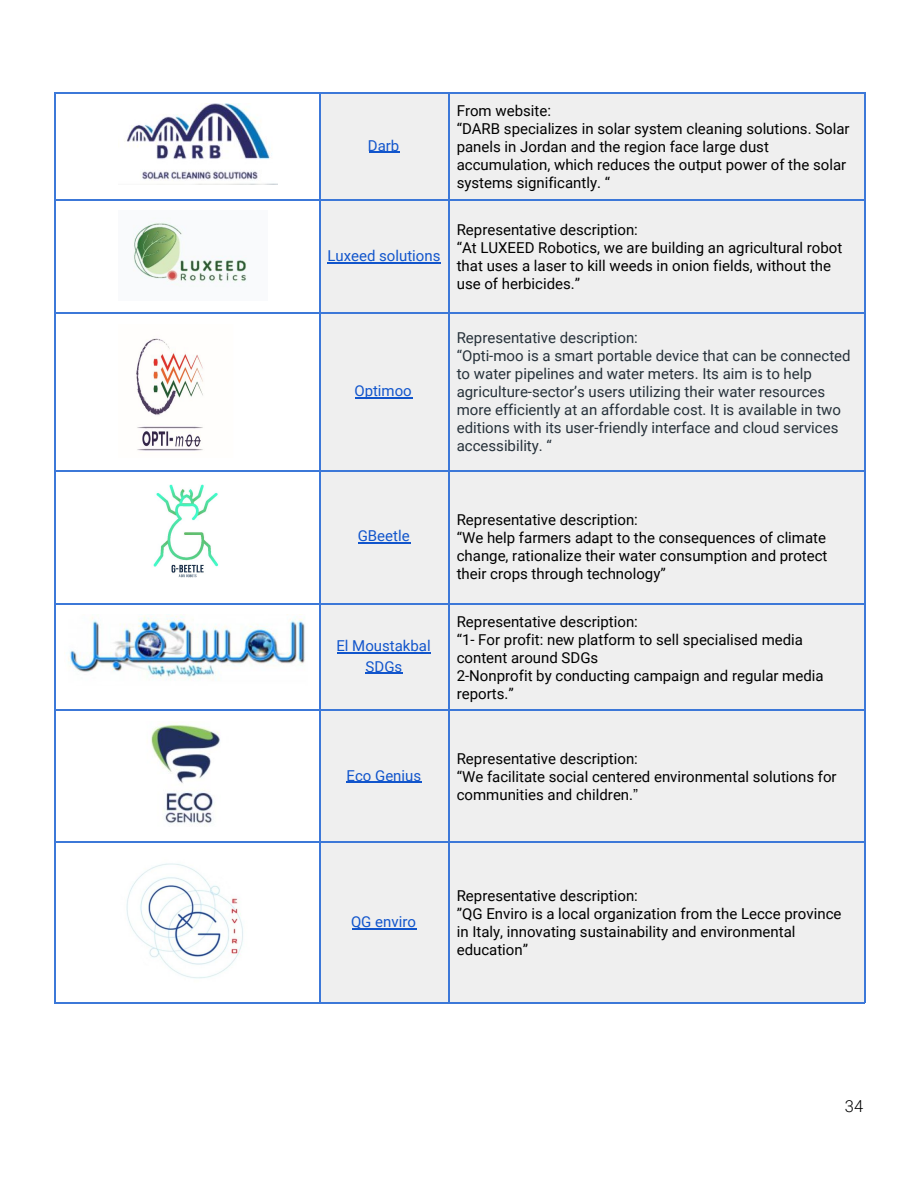
<style>
.page{position:relative;width:918px;height:1188px;background:#fff}
.page>*{position:absolute;margin:0;border:0;box-sizing:border-box;transform-origin:0 0}
.t1{font:300 16.5px "Roboto";color:#000}
.t2{font:15px/18px "Roboto";color:#000}
.t3{font:15px/18px "Roboto";color:#26313a}
.t4{font:15px/20.2px "Roboto";color:#15c;text-align:center}
.s1{font-family:"Arial"}
</style>
<div class="page">
<div style="left:320px;top:92px;width:129px;height:107px;background:#efefef"></div>
<div style="left:449px;top:92px;width:415px;height:107px;background:#efefef"></div>
<div style="left:320px;top:199px;width:129px;height:114px;background:#efefef"></div>
<div style="left:449px;top:199px;width:415px;height:114px;background:#efefef"></div>
<div style="left:320px;top:313px;width:129px;height:157px;background:#efefef"></div>
<div style="left:449px;top:313px;width:415px;height:157px;background:#efefef"></div>
<div style="left:320px;top:470px;width:129px;height:133px;background:#efefef"></div>
<div style="left:449px;top:470px;width:415px;height:133px;background:#efefef"></div>
<div style="left:320px;top:603px;width:129px;height:107px;background:#efefef"></div>
<div style="left:449px;top:603px;width:415px;height:107px;background:#efefef"></div>
<div style="left:320px;top:710px;width:129px;height:132px;background:#efefef"></div>
<div style="left:449px;top:710px;width:415px;height:132px;background:#efefef"></div>
<div style="left:320px;top:842px;width:129px;height:160px;background:#efefef"></div>
<div style="left:449px;top:842px;width:415px;height:160px;background:#efefef"></div>
<hr style="left:449px;top:1002px;width:416px;height:2px;background:#3c78d8">
<hr style="left:864px;top:842px;width:1px;height:162px;background:#3c78d8">
<hr style="left:320px;top:1002px;width:130px;height:2px;background:#3c78d8">
<hr style="left:449px;top:842px;width:1px;height:162px;background:#3c78d8">
<hr style="left:54px;top:1002px;width:267px;height:2px;background:#3c78d8">
<hr style="left:54px;top:842px;width:1px;height:162px;background:#3c78d8">
<hr style="left:320px;top:842px;width:1px;height:162px;background:#3c78d8">
<hr style="left:449px;top:842px;width:416px;height:1px;background:#3c78d8">
<hr style="left:864px;top:710px;width:1px;height:133px;background:#3c78d8">
<hr style="left:320px;top:842px;width:130px;height:1px;background:#3c78d8">
<hr style="left:449px;top:710px;width:1px;height:133px;background:#3c78d8">
<hr style="left:54px;top:842px;width:267px;height:1px;background:#3c78d8">
<hr style="left:54px;top:710px;width:1px;height:133px;background:#3c78d8">
<hr style="left:320px;top:710px;width:1px;height:133px;background:#3c78d8">
<hr style="left:449px;top:710px;width:416px;height:1px;background:#3c78d8">
<hr style="left:864px;top:603px;width:1px;height:108px;background:#3c78d8">
<hr style="left:320px;top:710px;width:130px;height:1px;background:#3c78d8">
<hr style="left:449px;top:603px;width:1px;height:108px;background:#3c78d8">
<hr style="left:54px;top:710px;width:267px;height:1px;background:#3c78d8">
<hr style="left:54px;top:603px;width:1px;height:108px;background:#3c78d8">
<hr style="left:320px;top:603px;width:1px;height:108px;background:#3c78d8">
<hr style="left:449px;top:603px;width:416px;height:1px;background:#3c78d8">
<hr style="left:864px;top:470px;width:1px;height:134px;background:#3c78d8">
<hr style="left:320px;top:603px;width:130px;height:1px;background:#3c78d8">
<hr style="left:449px;top:470px;width:1px;height:134px;background:#3c78d8">
<hr style="left:54px;top:603px;width:267px;height:1px;background:#3c78d8">
<hr style="left:54px;top:470px;width:1px;height:134px;background:#3c78d8">
<hr style="left:320px;top:470px;width:1px;height:134px;background:#3c78d8">
<hr style="left:449px;top:470px;width:416px;height:1px;background:#3c78d8">
<hr style="left:864px;top:313px;width:1px;height:158px;background:#3c78d8">
<hr style="left:320px;top:470px;width:130px;height:1px;background:#3c78d8">
<hr style="left:449px;top:313px;width:1px;height:158px;background:#3c78d8">
<hr style="left:54px;top:470px;width:267px;height:1px;background:#3c78d8">
<hr style="left:54px;top:313px;width:1px;height:158px;background:#3c78d8">
<hr style="left:320px;top:313px;width:1px;height:158px;background:#3c78d8">
<hr style="left:449px;top:313px;width:416px;height:1px;background:#3c78d8">
<hr style="left:864px;top:199px;width:1px;height:115px;background:#3c78d8">
<hr style="left:320px;top:313px;width:130px;height:1px;background:#3c78d8">
<hr style="left:449px;top:199px;width:1px;height:115px;background:#3c78d8">
<hr style="left:54px;top:313px;width:267px;height:1px;background:#3c78d8">
<hr style="left:54px;top:199px;width:1px;height:115px;background:#3c78d8">
<hr style="left:320px;top:199px;width:1px;height:115px;background:#3c78d8">
<hr style="left:449px;top:92px;width:416px;height:1px;background:#3c78d8">
<hr style="left:449px;top:199px;width:416px;height:1px;background:#3c78d8">
<hr style="left:864px;top:92px;width:1px;height:108px;background:#3c78d8">
<hr style="left:320px;top:92px;width:130px;height:1px;background:#3c78d8">
<hr style="left:320px;top:199px;width:130px;height:1px;background:#3c78d8">
<hr style="left:449px;top:92px;width:1px;height:108px;background:#3c78d8">
<hr style="left:54px;top:92px;width:267px;height:1px;background:#3c78d8">
<hr style="left:54px;top:199px;width:267px;height:1px;background:#3c78d8">
<hr style="left:54px;top:92px;width:1px;height:108px;background:#3c78d8">
<hr style="left:320px;top:92px;width:1px;height:108px;background:#3c78d8">
<img style="left:127px;top:104px;width:151px;height:80px">
<hr style="left:369px;top:152px;width:30px;height:1px;background:#15c">
<img style="left:133px;top:222px;width:114px;height:63px">
<hr style="left:327px;top:262px;width:114px;height:1px;background:#15c">
<img style="left:136px;top:338px;width:67px;height:113px">
<hr style="left:356px;top:397px;width:57px;height:1px;background:#15c">
<img style="left:153px;top:484px;width:66px;height:93px">
<hr style="left:358px;top:542px;width:53px;height:1px;background:#15c">
<img style="left:68px;top:614px;width:237px;height:66px">
<hr style="left:338px;top:652px;width:93px;height:2px;background:#15c">
<hr style="left:366px;top:673px;width:37px;height:1px;background:#15c">
<img style="left:151px;top:724px;width:69px;height:100px">
<hr style="left:346px;top:782px;width:76px;height:1px;background:#15c">
<img style="left:126px;top:863px;width:117px;height:116px">
<hr style="left:352px;top:928px;width:64px;height:1px;background:#15c">
<p class="t4" style="left:368px;top:136px;width:33px">Darb</p>
<p class="t4" style="left:327px;top:246px;width:115px">Luxeed solutions</p>
<p class="t4" style="left:354px;top:381px;width:59px">Optimoo</p>
<p class="t2" style="left:457px;top:102px;width:394px">From website:<br>“DARB specializes in solar system cleaning solutions. Solar panels in Jordan and the region face large dust accumulation, which reduces the output power of the solar systems significantly. “</p>
<p class="t2" style="left:457px;top:221px;width:387px">Representative description:<br>“At LUXEED Robotics, we are building an agricultural robot that uses a laser to kill weeds in onion fields, without the use of herbicides.”</p>
<p class="t3" style="left:457px;top:329px;width:395px">Representative description:<br>“Opti-moo is a smart portable device that can be connected to water pipelines and water meters. Its aim is to help agriculture-sector’s users utilizing their water resources more efficiently at an affordable cost. It is available in two editions with its user-friendly interface and cloud services accessibility. “</p>
<p class="t4" style="left:358px;top:526px;width:53px">GBeetle</p>
<p class="t4" style="left:336px;top:636px;width:96px">El Moustakbal<br>SDGs</p>
<p class="t4" style="left:346px;top:766px;width:76px">Eco Genius</p>
<p class="t2" style="left:457px;top:511px;width:372px">Representative description:<br>“We help farmers adapt to the consequences of climate change, rationalize their water consumption and protect their crops through technology”</p>
<p class="t2" style="left:457px;top:613px;width:368px">Representative description:<br>“1- For profit: new platform to sell specialised media content around SDGs<br>2-Nonprofit by conducting campaign and regular media reports.”</p>
<p class="t2" style="left:457px;top:750px;width:381px">Representative description:<br>“We facilitate social centered environmental solutions for communities and children.<span class="s1">”</span></p>
<p class="t4" style="left:351px;top:912px;width:66px">QG enviro</p>
<p class="t2" style="left:457px;top:887px;width:386px">Representative description:<br>”QG Enviro is a local organization from the Lecce province in Italy, innovating sustainability and environmental education”</p>
<p class="t1" style="left:845px;top:1096px;width:20px">34</p>
</div>
